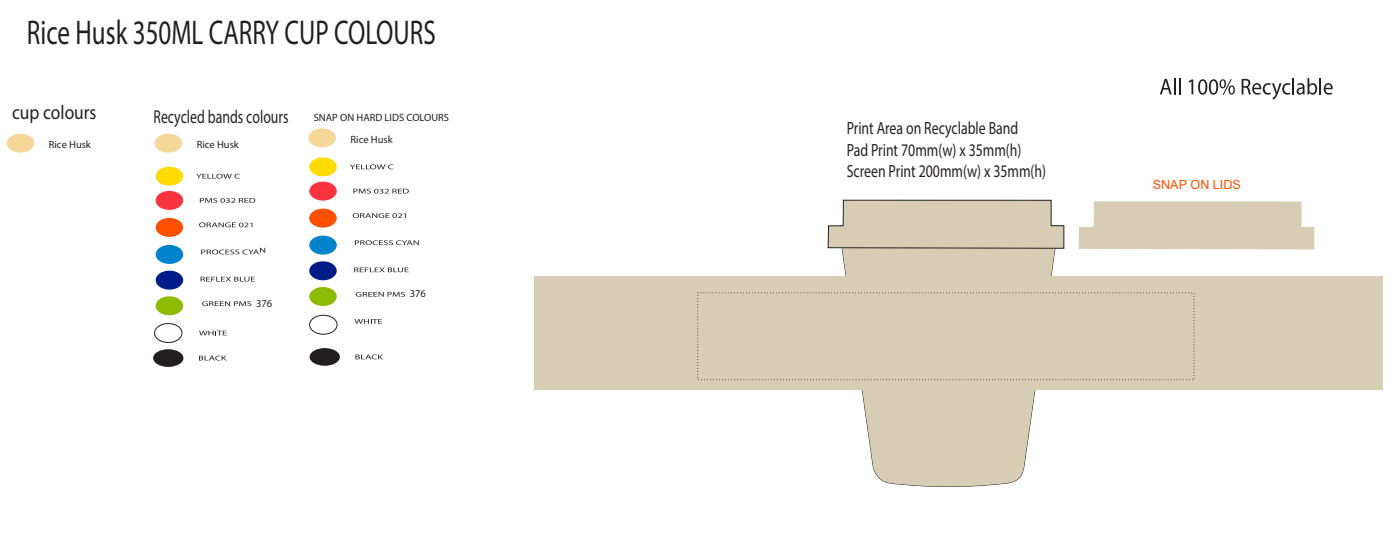
<style>
.page{position:relative;width:1389px;height:544px;background:#fff}
.page>*{position:absolute;margin:0;border:0;box-sizing:border-box;transform-origin:0 0}
.t1{font:34.39px "Myriad Pro";color:#231f20;scale:.73 1}
.t2{font:19.95px "Myriad Pro";color:#231f20;scale:.88 1}
.t3{font:18.64px "Myriad Pro";color:#231f20;scale:.74 1}
.t4{font:17.68px/21.3px "Myriad Pro";color:#231f20;scale:.78 1}
.t5{font:12.6px "Arial";color:#ff5000}
.t6{font:10.5px "Myriad Pro";color:#231f20}
</style>
<div class="page">
<div style="left:7px;top:133px;width:27px;height:19px;background:#f5d79a;border-radius:50%"></div>
<svg style="left:841px;top:248px;width:215px;height:239px;fill:#d7cdb5"></svg>
<svg style="left:827px;top:200px;width:236px;height:48px;background:#d3cab4"></svg>
<div style="left:533px;top:276px;width:849px;height:113px;background:#d7cdb5"></div>
<svg style="left:1078px;top:201px;width:236px;height:48px;background:#dad0ba"></svg>
<svg style="left:196px;top:174px;width:44px;height:4px"></svg>
<svg style="left:200px;top:198px;width:55px;height:5px"></svg>
<svg style="left:199px;top:222px;width:53px;height:5px"></svg>
<svg style="left:201px;top:248px;width:64px;height:6px"></svg>
<svg style="left:200px;top:276px;width:55px;height:5px"></svg>
<svg style="left:202px;top:301px;width:49px;height:5px"></svg>
<svg style="left:199px;top:330px;width:28px;height:5px"></svg>
<svg style="left:199px;top:355px;width:27px;height:5px"></svg>
<div style="left:156px;top:166px;width:27px;height:19px;background:#ffdb00;border-radius:50%"></div>
<div style="left:153px;top:349px;width:30px;height:17px;background:#231f20;border-radius:50%"></div>
<div style="left:156px;top:191px;width:27px;height:19px;background:#fb333e;border-radius:50%"></div>
<div style="left:156px;top:218px;width:27px;height:19px;background:#ff5000;border-radius:50%"></div>
<div style="left:156px;top:245px;width:27px;height:19px;background:#0083ca;border-radius:50%"></div>
<div style="left:156px;top:270px;width:27px;height:19px;background:#001c88;border-radius:50%"></div>
<div style="left:156px;top:296px;width:27px;height:19px;background:#8dbb00;border-radius:50%"></div>
<div style="left:154px;top:323px;width:28px;height:19px;border:1px solid #231f20;border-radius:50%"></div>
<div style="left:155px;top:133px;width:27px;height:19px;background:#f5d79a;border-radius:50%"></div>
<svg style="left:350px;top:164px;width:43px;height:5px"></svg>
<svg style="left:353px;top:188px;width:56px;height:5px"></svg>
<svg style="left:352px;top:213px;width:54px;height:5px"></svg>
<svg style="left:355px;top:240px;width:64px;height:5px"></svg>
<svg style="left:354px;top:267px;width:54px;height:5px"></svg>
<svg style="left:356px;top:292px;width:49px;height:4px"></svg>
<svg style="left:354px;top:319px;width:28px;height:4px"></svg>
<div style="left:309px;top:157px;width:28px;height:19px;background:#ffdb00;border-radius:50%"></div>
<div style="left:309px;top:181px;width:28px;height:19px;background:#fb333e;border-radius:50%"></div>
<div style="left:309px;top:208px;width:28px;height:19px;background:#ff5000;border-radius:50%"></div>
<div style="left:309px;top:235px;width:28px;height:19px;background:#0083ca;border-radius:50%"></div>
<div style="left:309px;top:261px;width:28px;height:19px;background:#001c88;border-radius:50%"></div>
<div style="left:309px;top:287px;width:28px;height:19px;background:#8dbb00;border-radius:50%"></div>
<div style="left:309px;top:314px;width:28px;height:20px;border:1px solid #231f20;border-radius:50%"></div>
<div style="left:308px;top:128px;width:28px;height:19px;background:#f5d79a;border-radius:50%"></div>
<svg style="left:355px;top:354px;width:28px;height:5px"></svg>
<div style="left:309px;top:348px;width:31px;height:17px;background:#231f20;border-radius:50%"></div>
<svg style="left:1160px;top:78px;width:20px;height:16px"></svg>
<svg style="left:1188px;top:79px;width:46px;height:16px"></svg>
<svg style="left:1241px;top:78px;width:91px;height:21px"></svg>
<h1 class="t1" style="left:27px;top:11px;width:561px">Rice Husk 350ML CARRY CUP COLOURS</h1>
<p class="t2" style="left:12px;top:100px;width:97px">cup colours</p>
<p class="t6" style="left:49px;top:138px;width:44px">Rice Husk</p>
<p class="t3" style="left:154px;top:105px;width:184px">Recycled bands colours</p>
<p class="t6" style="left:197px;top:138px;width:44px">Rice Husk</p>
<p class="t6" style="left:314px;top:111px;width:137px">SNAP ON HARD LIDS COLOURS</p>
<p class="t6" style="left:350px;top:133px;width:44px">Rice Husk</p>
<p class="t6" style="left:256px;top:297px;width:18px">376</p>
<p class="t6" style="left:409px;top:286px;width:18px">376</p>
<p class="t4" style="left:846px;top:117px;width:257px">Print Area on Recyclable Band<br>Pad Print 70mm(w) x 35mm(h)<br>Screen Print 200mm(w) x 35mm(h)</p>
<p class="t5" style="left:1152px;top:176px;width:90px">SNAP ON LIDS</p>
</div>
